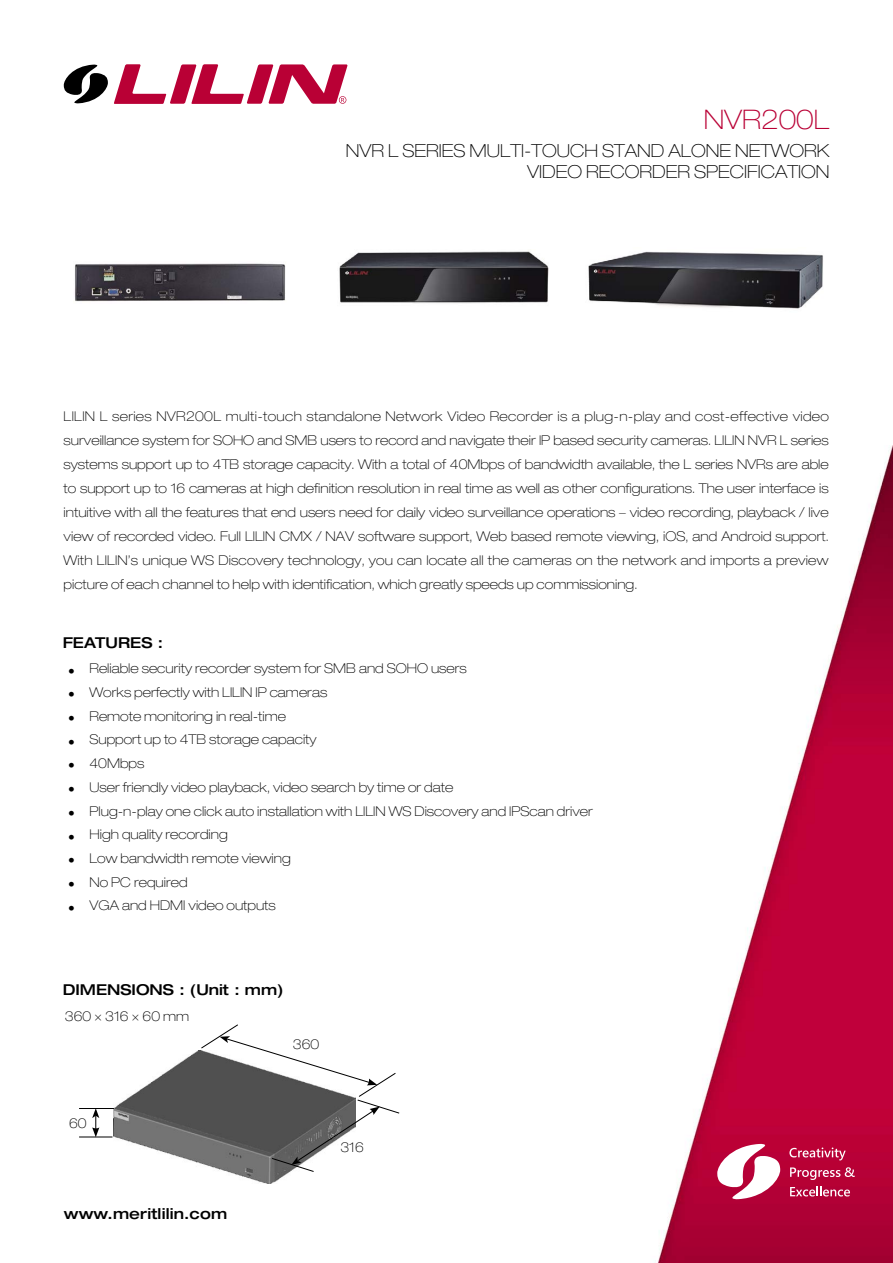
<style>
.page{position:relative;width:893px;height:1263px;background:#fff}
.page>*{position:absolute;margin:0;border:0;box-sizing:border-box;transform-origin:0 0}
.t1{font:100 expanded 27px "Helvetica Neue LT Std";color:#b90035}
.t2{font:100 expanded 18px "Helvetica Neue LT Std";color:#000}
.t3{font:500 expanded 15px "Helvetica Neue LT Std";color:#000}
.t4{font:100 expanded 13.5px/24px "Helvetica Neue LT Std";color:#000;text-align:justify}
</style>
<div class="page">
<svg style="left:64px;top:64px;width:44px;height:39px"></svg>
<svg style="left:114px;top:64px;width:234px;height:40px"></svg>
<img style="left:657px;top:446px;width:236px;height:817px">
<svg style="left:717px;top:1144px;width:63px;height:55px"></svg>
<svg style="left:789px;top:1147px;width:57px;height:13px"></svg>
<svg style="left:790px;top:1167px;width:65px;height:13px"></svg>
<svg style="left:790px;top:1186px;width:60px;height:10px"></svg>
<div style="left:396px;top:974px;width:328px;height:29px;background:#fff"></div>
<img style="left:74px;top:263px;width:212px;height:39px">
<img style="left:339px;top:251px;width:210px;height:53px">
<img style="left:588px;top:251px;width:235px;height:58px">
<img style="left:114px;top:1050px;width:176px;height:134px">
<hr style="left:79px;top:1108px;width:35px;height:1px;background:#000">
<hr style="left:79px;top:1136px;width:33px;height:1px;background:#000">
<svg style="left:92px;top:1109px;width:7px;height:28px"></svg>
<svg style="left:200px;top:1024px;width:200px;height:148px"></svg>
<h1 class="t1" style="left:704px;top:103px;width:127px">NVR200L</h1>
<h2 class="t2" style="left:346px;top:140px;width:80px">NVR L Series</h2>
<h2 class="t2" style="left:469px;top:140px;width:28px">Multi</h2>
<h2 class="t2" style="left:524px;top:140px;width:33px">-Touch</h2>
<h2 class="t2" style="left:602px;top:140px;width:26px">Stand</h2>
<h2 class="t2" style="left:668px;top:140px;width:26px">Alone</h2>
<h2 class="t2" style="left:735px;top:140px;width:28px">Network</h2>
<h2 class="t2" style="left:527px;top:161px;width:24px">Video</h2>
<h2 class="t2" style="left:586px;top:161px;width:27px">Recorder</h2>
<h2 class="t2" style="left:694px;top:161px;width:24px">Specification</h2>
<p class="t4" style="left:64px;top:404px;width:767px">LILIN L series NVR200L multi-touch standalone Network Video Recorder is a plug-n-play and cost-effective video surveillance system for SOHO and SMB users to record and navigate their IP based security cameras. LILIN NVR L series systems support up to 4TB storage capacity. With a total of 40Mbps of bandwidth available, the L series NVRs are able to support up to 16 cameras at high definition resolution in real time as well as other configurations. The user interface is intuitive with all the features that end users need for daily video surveillance operations – video recording, playback / live view of recorded video. Full LILIN CMX / NAV software support, Web based remote viewing, iOS, and Android support.<br>With LILIN’s unique WS Discovery technology, you can locate all the cameras on the network and imports a preview picture of each channel to help with identification, which greatly speeds up commissioning.</p>
<p class="t3" style="left:63px;top:633px;width:102px">FEATURES :</p>
<p class="t4" style="left:68px;top:656px;width:400px">• Reliable security recorder system for SMB and SOHO users</p>
<p class="t4" style="left:68px;top:680px;width:260px">• Works perfectly with LILIN IP cameras</p>
<p class="t4" style="left:68px;top:704px;width:219px">• Remote monitoring in real-time</p>
<p class="t4" style="left:68px;top:727px;width:250px">• Support up to 4TB storage capacity</p>
<p class="t4" style="left:68px;top:751px;width:78px">• 40Mbps</p>
<p class="t4" style="left:68px;top:775px;width:387px">• User friendly video playback, video search by time or date</p>
<p class="t4" style="left:68px;top:798px;width:526px">• Plug-n-play one click auto installation with LILIN WS Discovery and IPScan driver</p>
<p class="t4" style="left:68px;top:822px;width:161px">• High quality recording</p>
<p class="t4" style="left:68px;top:846px;width:224px">• Low bandwidth remote viewing</p>
<p class="t4" style="left:68px;top:870px;width:121px">• No PC required</p>
<p class="t4" style="left:68px;top:893px;width:209px">• VGA and HDMI video outputs</p>
<p class="t3" style="left:63px;top:980px;width:222px">DIMENSIONS : (Unit : mm)</p>
<p class="t4" style="left:65px;top:1004px;width:126px">360 × 316 × 60 mm</p>
<p class="t4" style="left:69px;top:1111px;width:19px">60</p>
<p class="t3" style="left:64px;top:1204px;width:165px">www.meritlilin.com</p>
<p class="t4" style="left:293px;top:1032px;width:28px">360</p>
<p class="t4" style="left:341px;top:1135px;width:25px">316</p>
</div>
